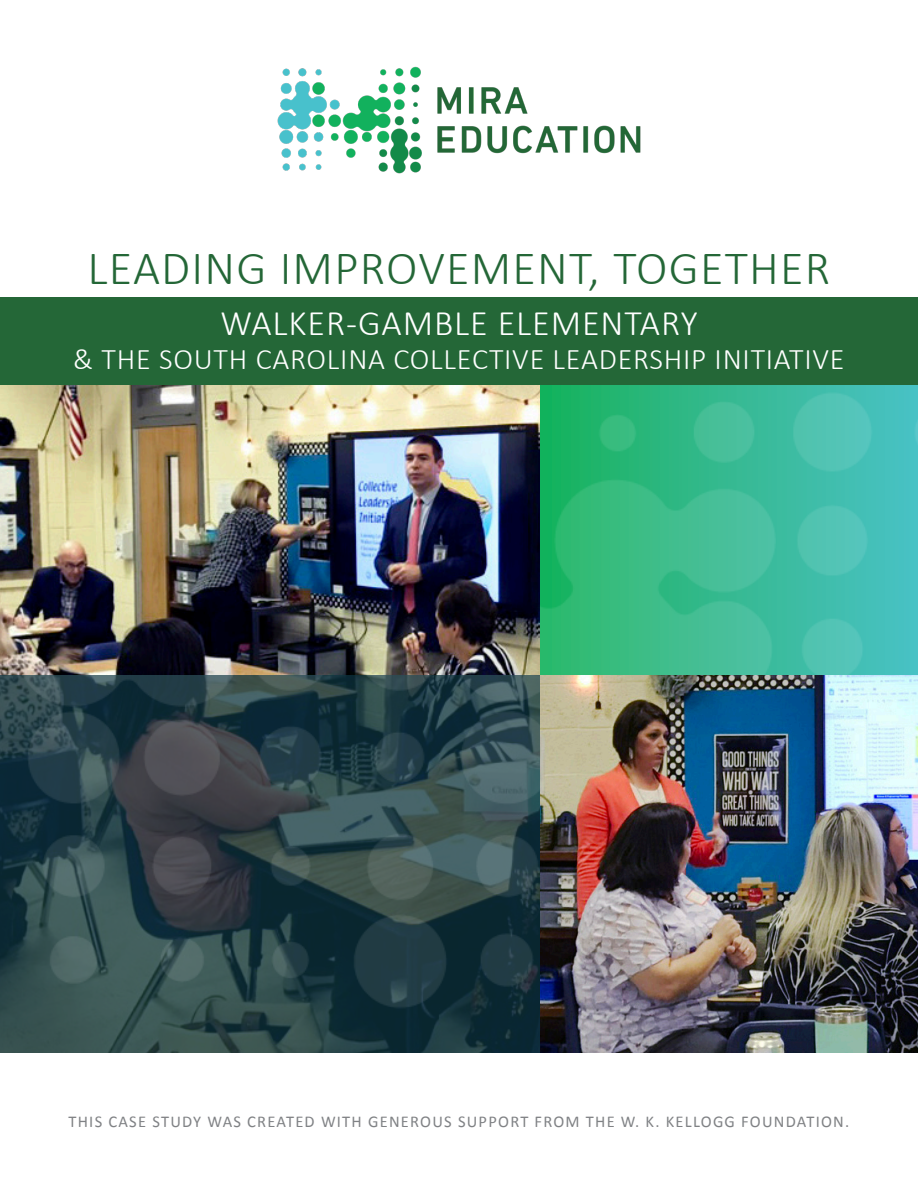
<style>
.page{position:relative;width:918px;height:1188px;background:#fff}
.page>*{position:absolute;margin:0;border:0;box-sizing:border-box;transform-origin:0 0}
.Front_Page_Top_Title{font:300 48px "Calibri";letter-spacing:.025em;color:#246737}
.Front_Page_Bottom_Ti{font:300 36px "Calibri";letter-spacing:.025em;color:#fff}
.Front_Page_Bottom_Ti-2{font:300 30px "Calibri";letter-spacing:.025em;color:#fff}
.Attribution{font:16.5px "Calibri";letter-spacing:.075em;color:#808285}
</style>
<div class="page">
<img style="left:277px;top:66px;width:364px;height:108px">
<img style="left:0;top:385px;width:918px;height:668px">
<div style="left:0;top:297px;width:918px;height:88px;background:#246737"></div>
<p class="Front_Page_Top_Title" style="left:88px;top:238px;width:744px">LEADING IMPROVEMENT, TOGETHER</p>
<p class="Front_Page_Bottom_Ti" style="left:220px;top:301px;width:479px">WALKER-GAMBLE ELEMENTARY</p>
<p class="Front_Page_Bottom_Ti-2" style="left:73px;top:340px;width:773px">&amp; THE SOUTH CAROLINA COLLECTIVE LEADERSHIP INITIATIVE</p>
<p class="Attribution" style="left:69px;top:1110px;width:782px">THIS CASE STUDY WAS CREATED WITH GENEROUS SUPPORT FROM THE W. K. KELLOGG FOUNDATION.</p>
</div>
